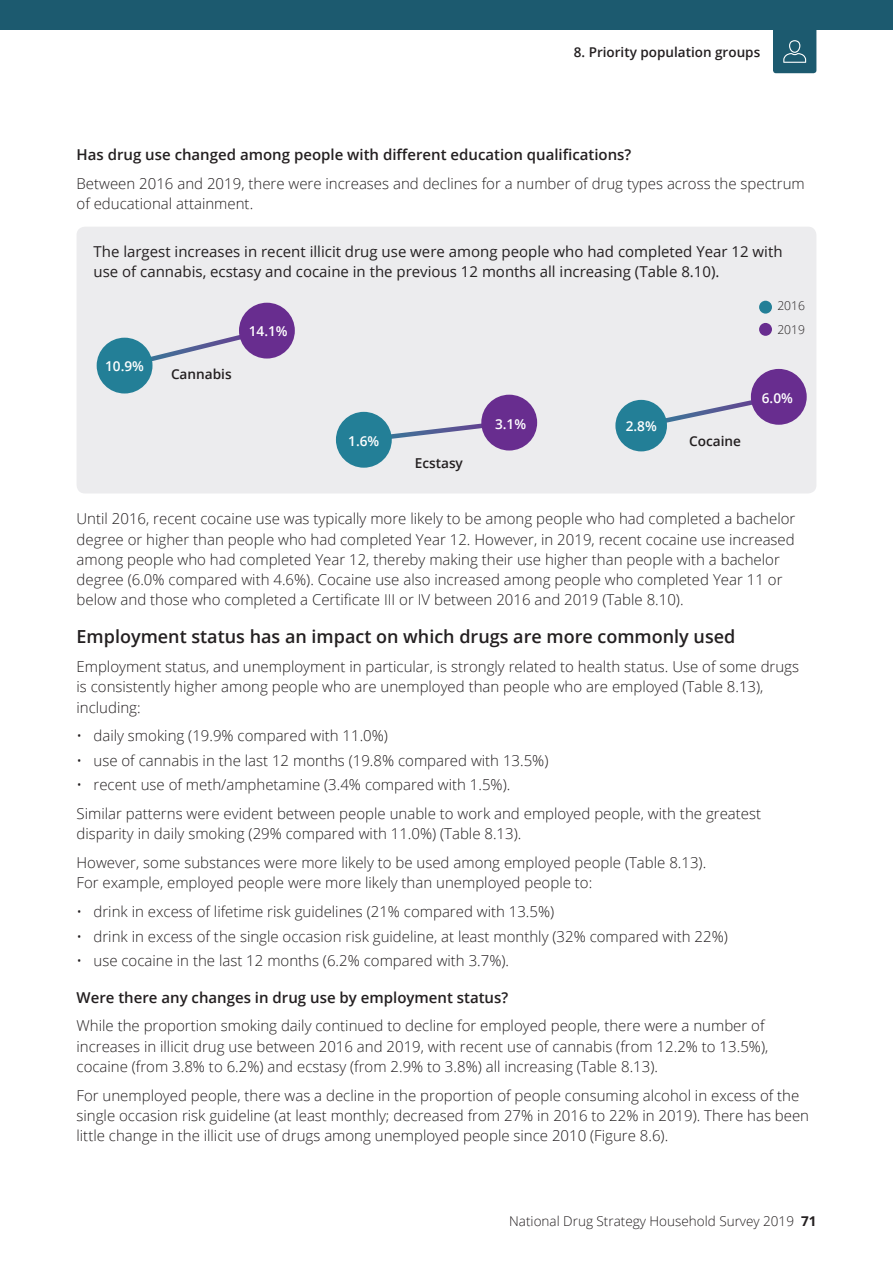
<style>
.page{position:relative;width:893px;height:1263px;background:#fff}
.page>*{position:absolute;margin:0;border:0;box-sizing:border-box;transform-origin:0 0}
.Heading_3{font:600 18px "Open Sans";color:#231f20}
.AIHW_body_text{font:300 15px/20.2px "Open Sans";color:#231f20}
.AIHW_body_text-2{font:15px/20.2px "Open Sans";color:#231f20}
.Heading_4{font:600 15px "Open Sans";color:#231f20}
.t1{font:600 13.65px "Open Sans";color:#fff}
.t2{font:600 13.65px "Open Sans";color:#231f20}
.t3{font:300 13.5px "Open Sans";color:#231f20}
.t4{font:600 13.5px "Open Sans";color:#231f20}
.t5{font:300 12.15px/23.7px "Open Sans";color:#231f20}
.s1{font-weight:700}
</style>
<div class="page">
<div style="left:0;top:0;width:893px;height:30px;background:#1c5a6f"></div>
<svg style="left:773px;top:30px;width:43px;height:43px;background:#286376"></svg>
<div style="left:77px;top:227px;width:739px;height:266px;background:#ececee;border-radius:9px"></div>
<svg style="left:384px;top:420px;width:105px;height:22px"></svg>
<svg style="left:641px;top:395px;width:133px;height:30px"></svg>
<svg style="left:124px;top:335px;width:143px;height:33px"></svg>
<div style="left:97px;top:338px;width:55px;height:55px;background:#237f97;border-radius:50%"></div>
<div style="left:239px;top:303px;width:56px;height:55px;background:#682d8f;border-radius:50%"></div>
<div style="left:336px;top:412px;width:56px;height:56px;background:#237f97;border-radius:50%"></div>
<div style="left:481px;top:395px;width:56px;height:55px;background:#682d8f;border-radius:50%"></div>
<div style="left:615px;top:400px;width:52px;height:51px;background:#237f97;border-radius:50%"></div>
<div style="left:751px;top:369px;width:56px;height:56px;background:#682d8f;border-radius:50%"></div>
<div style="left:759px;top:301px;width:13px;height:13px;background:#237f97;border-radius:50%"></div>
<div style="left:759px;top:323px;width:13px;height:13px;background:#682d8f;border-radius:50%"></div>
<p class="t4" style="left:574px;top:42px;width:188px">8. Priority population groups</p>
<p class="Heading_4" style="left:77px;top:145px;width:556px">Has drug use changed among people with different education qualifications?</p>
<p class="AIHW_body_text" style="left:77px;top:173px;width:730px">Between 2016 and 2019, there were increases and declines for a number of drug types across the spectrum of educational attainment.</p>
<p class="AIHW_body_text-2" style="left:94px;top:241px;width:690px">The largest increases in recent illicit drug use were among people who had completed Year 12 with use of cannabis, ecstasy and cocaine in the previous 12 months all increasing (Table 8.10).</p>
<p class="t1" style="left:105px;top:357px;width:40px">10.9%</p>
<p class="t2" style="left:171px;top:364px;width:62px">Cannabis</p>
<p class="t1" style="left:249px;top:321px;width:40px">14.1%</p>
<p class="t1" style="left:348px;top:431px;width:33px">1.6%</p>
<p class="t2" style="left:415px;top:453px;width:50px">Ecstasy</p>
<p class="t1" style="left:495px;top:415px;width:33px">3.1%</p>
<p class="t1" style="left:626px;top:417px;width:33px">2.8%</p>
<p class="t5" style="left:777px;top:294px;width:29px">2016<br>2019</p>
<p class="t2" style="left:689px;top:431px;width:53px">Cocaine</p>
<p class="t1" style="left:762px;top:389px;width:33px">6.0%</p>
<p class="AIHW_body_text" style="left:77px;top:508px;width:720px">Until 2016, recent cocaine use was typically more likely to be among people who had completed a bachelor degree or higher than people who had completed Year 12. However, in 2019, recent cocaine use increased among people who had completed Year 12, thereby making their use higher than people with a bachelor degree (6.0% compared with 4.6%). Cocaine use also increased among people who completed Year 11 or below and those who completed a Certificate III or IV between 2016 and 2019 (Table 8.10).</p>
<p class="Heading_3" style="left:77px;top:624px;width:660px">Employment status has an impact on which drugs are more commonly used</p>
<p class="AIHW_body_text" style="left:77px;top:656px;width:724px">Employment status, and unemployment in particular, is strongly related to health status. Use of some drugs is consistently higher among people who are unemployed than people who are employed (Table 8.13), including:</p>
<p class="AIHW_body_text" style="left:77px;top:725px;width:313px">• daily smoking (19.9% compared with 11.0%)</p>
<p class="AIHW_body_text" style="left:77px;top:750px;width:473px">• use of cannabis in the last 12 months (19.8% compared with 13.5%)</p>
<p class="AIHW_body_text" style="left:77px;top:774px;width:435px">• recent use of meth/amphetamine (3.4% compared with 1.5%).</p>
<p class="AIHW_body_text" style="left:77px;top:803px;width:686px">Similar patterns were evident between people unable to work and employed people, with the greatest disparity in daily smoking (29% compared with 11.0%) (Table 8.13).</p>
<p class="AIHW_body_text" style="left:77px;top:852px;width:631px">However, some substances were more likely to be used among employed people (Table 8.13).<br>For example, employed people were more likely than unemployed people to:</p>
<p class="AIHW_body_text" style="left:77px;top:901px;width:479px">• drink in excess of lifetime risk guidelines (21% compared with 13.5%)</p>
<p class="AIHW_body_text" style="left:77px;top:926px;width:653px">• drink in excess of the single occasion risk guideline, at least monthly (32% compared with 22%)</p>
<p class="AIHW_body_text" style="left:77px;top:950px;width:434px">• use cocaine in the last 12 months (6.2% compared with 3.7%).</p>
<p class="Heading_4" style="left:77px;top:987px;width:433px">Were there any changes in drug use by employment status?</p>
<p class="AIHW_body_text" style="left:77px;top:1015px;width:693px">While the proportion smoking daily continued to decline for employed people, there were a number of increases in illicit drug use between 2016 and 2019, with recent use of cannabis (from 12.2% to 13.5%), cocaine (from 3.8% to 6.2%) and ecstasy (from 2.9% to 3.8%) all increasing (Table 8.13).</p>
<p class="AIHW_body_text" style="left:77px;top:1085px;width:734px">For unemployed people, there was a decline in the proportion of people consuming alcohol in excess of the single occasion risk guideline (at least monthly; decreased from 27% in 2016 to 22% in 2019). There has been little change in the illicit use of drugs among unemployed people since 2010 (Figure 8.6).</p>
<p class="t3" style="left:509px;top:1211px;width:309px">National Drug Strategy Household Survey 2019 <span class="s1">71</span></p>
</div>
